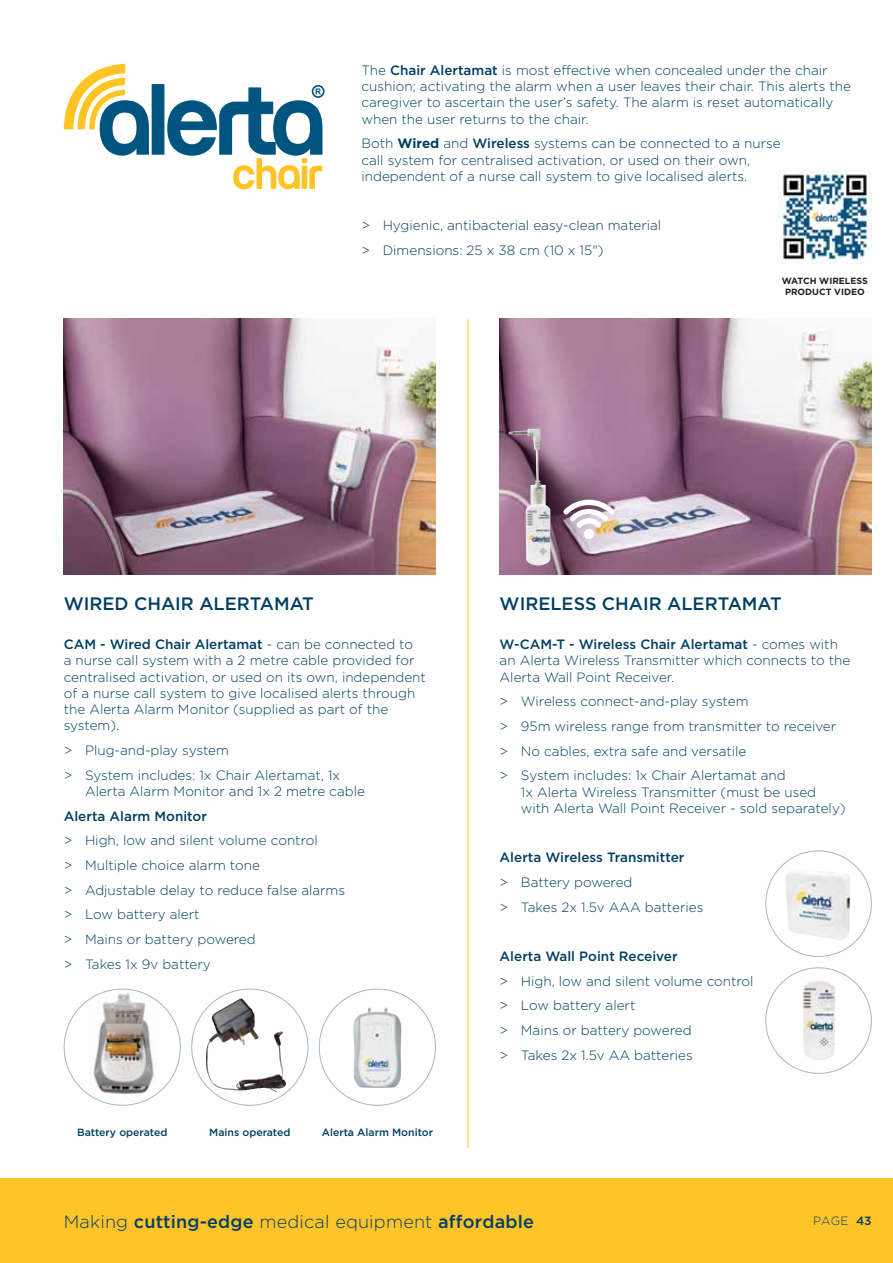
<style>
.page{position:relative;width:893px;height:1263px;background:#fff}
.page>*{position:absolute;margin:0;border:0;box-sizing:border-box;transform-origin:0 0}
.t1{font:300 18px "Gotham";letter-spacing:.01em;color:#003f62}
.t2{font:500 18px "Gotham";color:#003f62}
.t3{font:300 13.5px/24.8px "Gotham";color:#003f62}
.t4{font:500 13.5px "Gotham";color:#003f62}
.t5{font:300 12px "Gotham";color:#003f62}
.t6{font:500 10.5px "Gotham";color:#003f62}
.t7{font:700 9px/10.8px "Gotham";color:#231f20;text-align:center}
.s1{font-weight:500}
.s2{font-weight:700}
</style>
<div class="page">
<div style="left:0;top:1178px;width:893px;height:85px;background:#ffc429"></div>
<div style="left:312px;top:85px;width:13px;height:13px;border:2px solid #005480;border-radius:50%"></div>
<svg style="left:64px;top:64px;width:258px;height:125px"></svg>
<img style="left:64px;top:319px;width:372px;height:255px">
<img style="left:206px;top:999px;width:80px;height:93px">
<img style="left:500px;top:319px;width:372px;height:255px">
<hr style="left:468px;top:319px;width:1px;height:829px;background:#ffc429">
<img style="left:353px;top:1007px;width:48px;height:81px">
<svg style="left:563px;top:496px;width:52px;height:43px"></svg>
<img style="left:785px;top:871px;width:65px;height:69px">
<img style="left:802px;top:980px;width:33px;height:80px">
<img style="left:508px;top:429px;width:42px;height:137px">
<img style="left:778px;top:170px;width:94px;height:94px">
<img style="left:89px;top:989px;width:68px;height:109px">
<p class="t3" style="left:361px;top:63px;width:491px;line-height:16.2px">The <span class="s1">Chair Alertamat</span> is most effective when concealed under the chair cushion; activating the alarm when a user leaves their chair. This alerts the caregiver to ascertain the user’s safety. The alarm is reset automatically when the user returns to the chair.</p>
<p class="t3" style="left:361px;top:136px;width:421px;line-height:16.2px">Both <span class="s2">Wired</span> and <span class="s1">Wireless</span> systems can be connected to a nurse call system for centralised activation, or used on their own, independent of a nurse call system to give localised alerts.</p>
<p class="t3" style="left:361px;top:214px;width:301px">&gt; Hygienic, antibacterial easy-clean material &gt; Dimensions: 25 x 38 cm (10 x 15")</p>
<p class="t7" style="left:782px;top:275px;width:88px">WATCH WIRELESS<br>PRODUCT VIDEO</p>
<h1 class="t2" style="left:64px;top:597px;width:252px">WIRED CHAIR ALERTAMAT</h1>
<h1 class="t2" style="left:500px;top:597px;width:284px">WIRELESS CHAIR ALERTAMAT</h1>
<p class="t3" style="left:64px;top:637px;width:364px;line-height:16.2px"><span class="s1">CAM - Wired Chair Alertamat</span> - can be connected to<br>a nurse call system with a 2 metre cable provided for centralised activation, or used on its own, independent of a nurse call system to give localised alerts through the Alerta Alarm Monitor (supplied as part of the system).</p>
<p class="t3" style="left:64px;top:739px;width:278px">&gt; Plug-and-play system<br>&gt; System includes: 1x Chair Alertamat, 1x</p>
<p class="t3" style="left:85px;top:779px;width:281px">Alerta Alarm Monitor and 1x 2 metre cable</p>
<p class="t4" style="left:64px;top:811px;width:145px">Alerta Alarm Monitor</p>
<p class="t3" style="left:64px;top:829px;width:283px">&gt; High, low and silent volume control<br>&gt; Multiple choice alarm tone<br>&gt; Adjustable delay to reduce false alarms &gt; Low battery alert<br>&gt; Mains or battery powered<br>&gt; Takes 1x 9v battery</p>
<p class="t3" style="left:500px;top:637px;width:352px;line-height:16.2px"><span class="s1">W-CAM-T - Wireless Chair Alertamat</span> - comes with an Alerta Wireless Transmitter which connects to the<br>Alerta Wall Point Receiver.</p>
<p class="t3" style="left:500px;top:690px;width:338px">&gt; Wireless connect-and-play system<br>&gt; 95m wireless range from transmitter to receiver &gt; No cables, extra safe and versatile<br>&gt; System includes: 1x Chair Alertamat and</p>
<p class="t3" style="left:521px;top:785px;width:326px;line-height:16.2px">1x Alerta Wireless Transmitter (must be used with Alerta Wall Point Receiver - sold separately)</p>
<p class="t4" style="left:500px;top:852px;width:186px">Alerta Wireless Transmitter</p>
<p class="t3" style="left:500px;top:871px;width:205px">&gt; Battery powered<br>&gt; Takes 2x 1.5v AAA batteries</p>
<p class="t4" style="left:500px;top:951px;width:179px">Alerta Wall Point Receiver</p>
<p class="t3" style="left:500px;top:969px;width:255px">&gt; High, low and silent volume control &gt; Low battery alert<br>&gt; Mains or battery powered<br>&gt; Takes 2x 1.5v AA batteries</p>
<p class="t6" style="left:77px;top:1128px;width:92px">Battery operated</p>
<p class="t6" style="left:209px;top:1128px;width:83px">Mains operated</p>
<p class="t6" style="left:322px;top:1128px;width:113px">Alerta Alarm Monitor</p>
<h1 class="t1" style="left:64px;top:1215px;width:472px">Making <span class="s1">cutting-edge</span> medical equipment <span class="s1">affordable</span></h1>
<p class="t5" style="left:813px;top:1217px;width:60px">PAGE <span class="s1">43</span></p>
</div>
